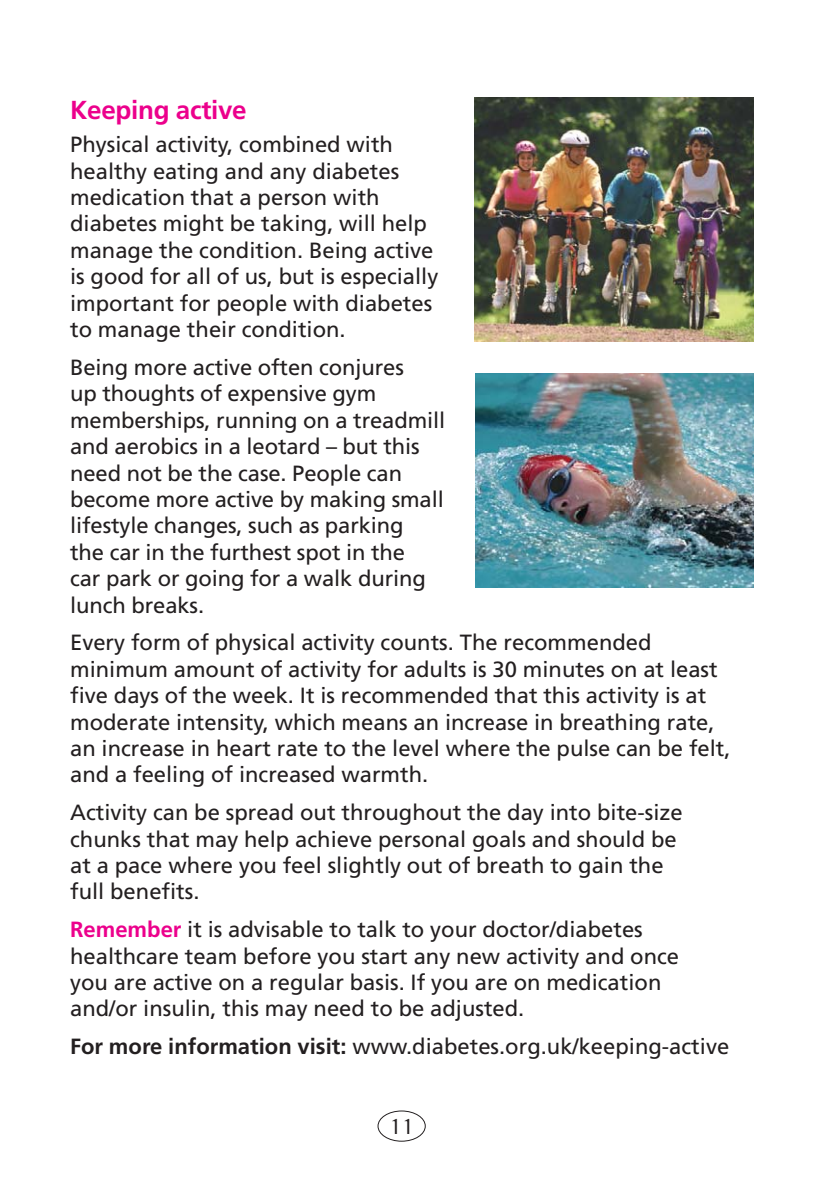
<style>
.page{position:relative;width:840px;height:1192px;background:#fff}
.page>*{position:absolute;margin:0;border:0;box-sizing:border-box;transform-origin:0 0}
.t1{font:700 26px "Frutiger";letter-spacing:-.01em;color:#ec008c}
.t2{font:24px "Agfa Rotis Semi Serif";color:#231f20}
.t3{font:22px/26.4px "Frutiger";color:#231f20}
.s1{font-weight:700;color:#ec008c}
.s2{font-weight:700}
</style>
<div class="page">
<div style="left:377px;top:1110px;width:48px;height:31px;border:2px solid #231f20;border-radius:50%"></div>
<img style="left:474px;top:97px;width:279px;height:244px">
<img style="left:475px;top:373px;width:278px;height:214px">
<p class="t1" style="left:70px;top:99px;width:178px">Keeping active</p>
<p class="t3" style="left:70px;top:133px;width:369px">Physical activity, combined with healthy eating and any diabetes medication that a person with diabetes might be taking, will help manage the condition. Being active is good for all of us, but is especially important for people with diabetes to manage their condition.</p>
<p class="t3" style="left:70px;top:356px;width:376px">Being more active often conjures<br>up thoughts of expensive gym memberships, running on a treadmill and aerobics in a leotard – but this need not be the case. People can become more active by making small lifestyle changes, such as parking<br>the car in the furthest spot in the<br>car park or going for a walk during lunch breaks.</p>
<p class="t3" style="left:70px;top:631px;width:661px">Every form of physical activity counts. The recommended minimum amount of activity for adults is 30 minutes on at least five days of the week. It is recommended that this activity is at moderate intensity, which means an increase in breathing rate, an increase in heart rate to the level where the pulse can be felt, and a feeling of increased warmth.</p>
<p class="t3" style="left:70px;top:801px;width:613px">Activity can be spread out throughout the day into bite-size chunks that may help achieve personal goals and should be at a pace where you feel slightly out of breath to gain the full benefits.</p>
<p class="t3" style="left:70px;top:918px;width:610px"><span class="s1">Remember</span> it is advisable to talk to your doctor/diabetes healthcare team before you start any new activity and once you are active on a regular basis. If you are on medication and/or insulin, this may need to be adjusted.</p>
<p class="t3" style="left:70px;top:1035px;width:660px"><span class="s2">For more information visit:</span> www.diabetes.org.uk/keeping-active</p>
<p class="t2" style="left:389px;top:1115px;width:26px">11</p>
</div>
